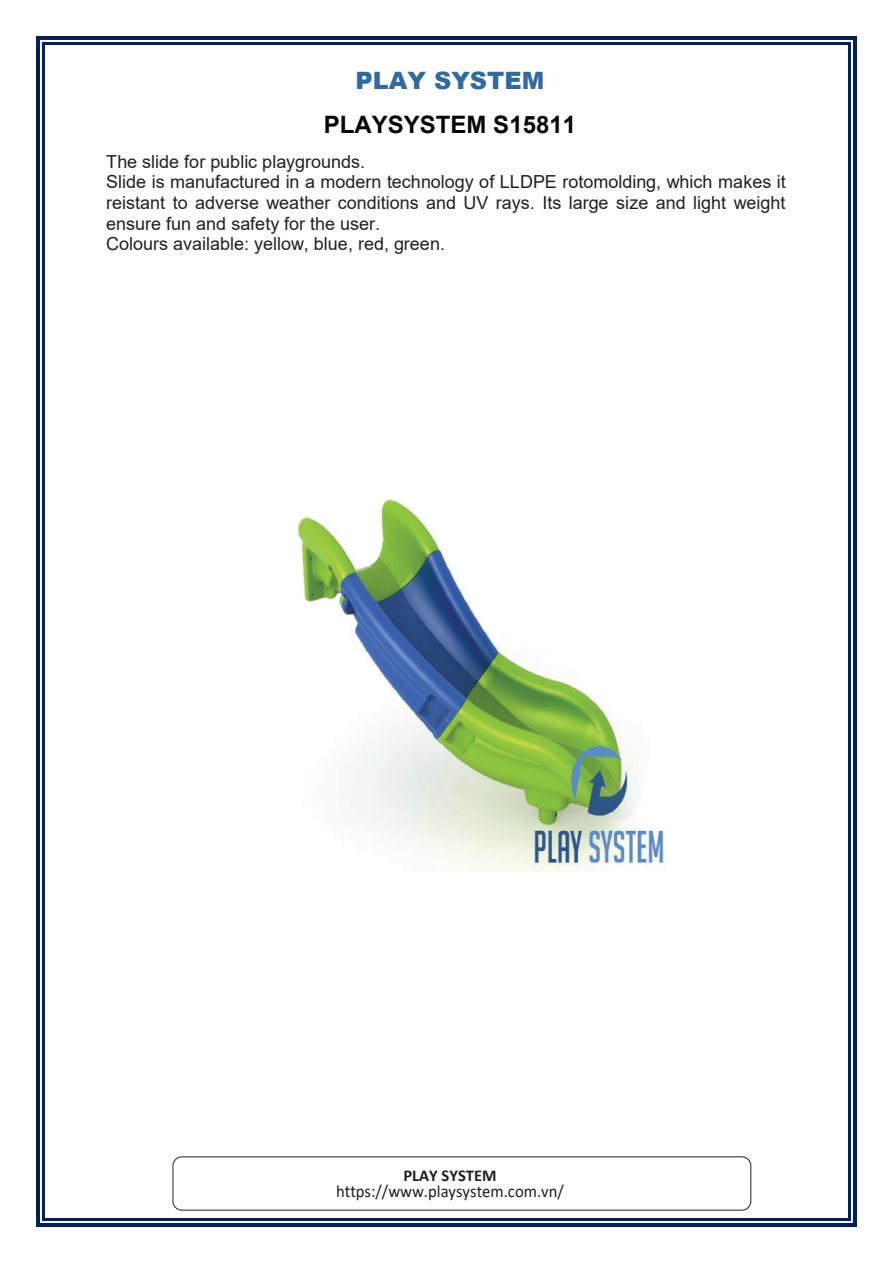
<style>
.page{position:relative;width:893px;height:1263px;background:#fff}
.page>*{position:absolute;margin:0;border:0;box-sizing:border-box;transform-origin:0 0}
.t1{font:700 24px "Arial";color:#050605}
.t2{font:900 24px "Arial";color:#316a9d}
.t3{font:18px/20.7px "Arial";color:#231f20}
.t4{font:17.25px "Calibri";color:#211e1e;scale:.96 1}
.t5{font:700 16.5px "Calibri";color:#211e1e}
.s1{font-family:"Myriad Pro"}
</style>
<div class="page">
<div style="left:173px;top:1157px;width:578px;height:53px;border:1px solid #231f20;border-radius:9px"></div>
<svg style="left:36px;top:36px;width:9px;height:9px"></svg>
<hr style="left:45px;top:36px;width:803px;height:4px;background:#002060">
<hr style="left:45px;top:43px;width:803px;height:2px;background:#002060">
<svg style="left:848px;top:36px;width:9px;height:9px"></svg>
<hr style="left:36px;top:45px;width:4px;height:1173px;background:#002060">
<hr style="left:43px;top:45px;width:2px;height:1173px;background:#002060">
<hr style="left:853px;top:45px;width:4px;height:1173px;background:#002060">
<hr style="left:848px;top:45px;width:2px;height:1173px;background:#002060">
<svg style="left:36px;top:1218px;width:9px;height:9px"></svg>
<hr style="left:45px;top:1223px;width:803px;height:4px;background:#002060">
<hr style="left:45px;top:1218px;width:803px;height:2px;background:#002060">
<svg style="left:848px;top:1218px;width:9px;height:9px"></svg>
<img style="left:295px;top:498px;width:369px;height:374px">
<h1 class="t2" style="left:356px;top:63px;width:190px">PLAY SYSTEM</h1>
<h1 class="t1" style="left:324px;top:108px;width:254px">PLAYSYSTEM S15811</h1>
<p class="t3" style="left:106px;top:151px;width:681px">The slide for public playgrounds.<br>Slide is manufactured in a modern technology of LLDPE rotomolding, which makes it reistant to adverse weather conditions and UV rays. Its large size and light weight ensure fun and safety for the user.<br>Colours available: yellow, blue, red, green.</p>
<p class="t5" style="left:403px;top:1164px;width:95px">PLAY SYSTEM</p>
<p class="t4" style="left:336px;top:1179px;width:239px">h<span class="s1">tt</span>ps://www.playsystem.com.vn/</p>
</div>
